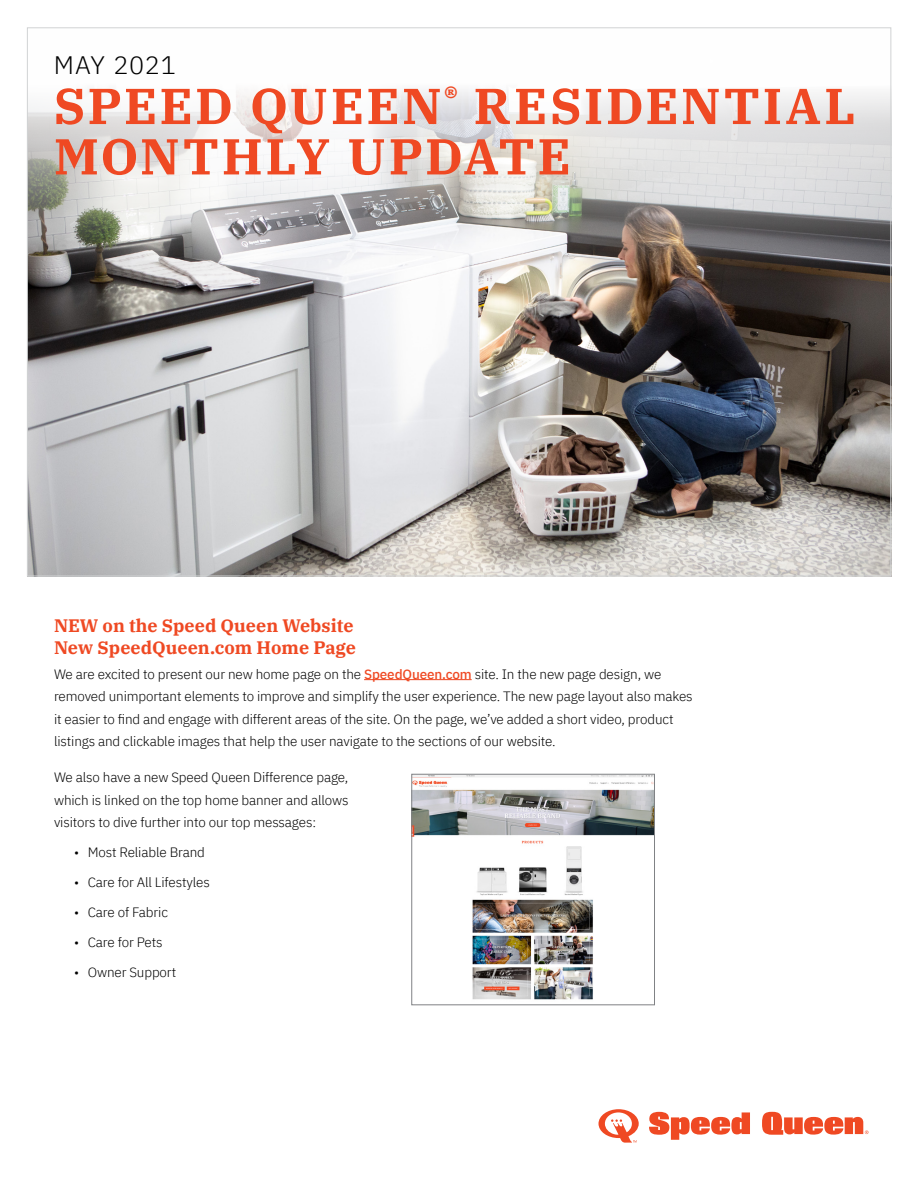
<style>
.page{position:relative;width:918px;height:1188px;background:#fff}
.page>*{position:absolute;margin:0;border:0;box-sizing:border-box;transform-origin:0 0}
.t1{font:700 50.4px/50.4px "IBM Plex Serif";letter-spacing:.05em;color:#ef4923}
.t2{font:300 25.2px "IBM Plex Sans";letter-spacing:.03em;color:#000}
.t3{font:700 18px/21.6px "IBM Plex Serif";color:#ef4923}
.t4{font:300 13.5px/22.5px "IBM Plex Sans";letter-spacing:-.01em;color:#000}
.s1{font-weight:500;color:#ef4923}
</style>
<div class="page">
<img style="left:29px;top:90px;width:860px;height:484px">
<svg style="left:649px;top:1112px;width:101px;height:28px"></svg>
<svg style="left:762px;top:1112px;width:106px;height:23px"></svg>
<svg style="left:598px;top:1109px;width:41px;height:34px"></svg>
<hr style="left:364px;top:679px;width:108px;height:1px;background:#ef4923">
<img style="left:414px;top:776px;width:239px;height:224px">
<div style="left:412px;top:774px;width:243px;height:231px;border:1px solid #808285"></div>
<h2 class="t2" style="left:54px;top:46px;width:124px">MAY 2021</h2>
<h1 class="t1" style="left:54px;top:77px;width:803px">SPEED QUEEN<sup>®</sup> RESIDENTIAL<br>MONTHLY UPDATE</h1>
<h3 class="t3" style="left:54px;top:614px;width:303px">NEW on the Speed Queen Website<br>New SpeedQueen.com Home Page</h3>
<p class="t4" style="left:54px;top:661px;width:640px">We are excited to present our new home page on the <span class="s1">SpeedQueen.com</span> site. In the new page design, we removed unimportant elements to improve and simplify the user experience. The new page layout also makes it easier to find and engage with different areas of the site. On the page, we’ve added a short video, product listings and clickable images that help the user navigate to the sections of our website.</p>
<p class="t4" style="left:54px;top:765px;width:296px;text-align:justify">We also have a new Speed Queen Difference page, which is linked on the top home banner and allows visitors to dive further into our top messages:</p>
<p class="t4" style="left:74px;top:840px;width:132px">• Most Reliable Brand</p>
<p class="t4" style="left:74px;top:870px;width:137px">• Care for All Lifestyles</p>
<p class="t4" style="left:74px;top:900px;width:95px">• Care of Fabric</p>
<p class="t4" style="left:74px;top:930px;width:90px">• Care for Pets</p>
<p class="t4" style="left:74px;top:960px;width:104px">• Owner Support</p>
</div>
